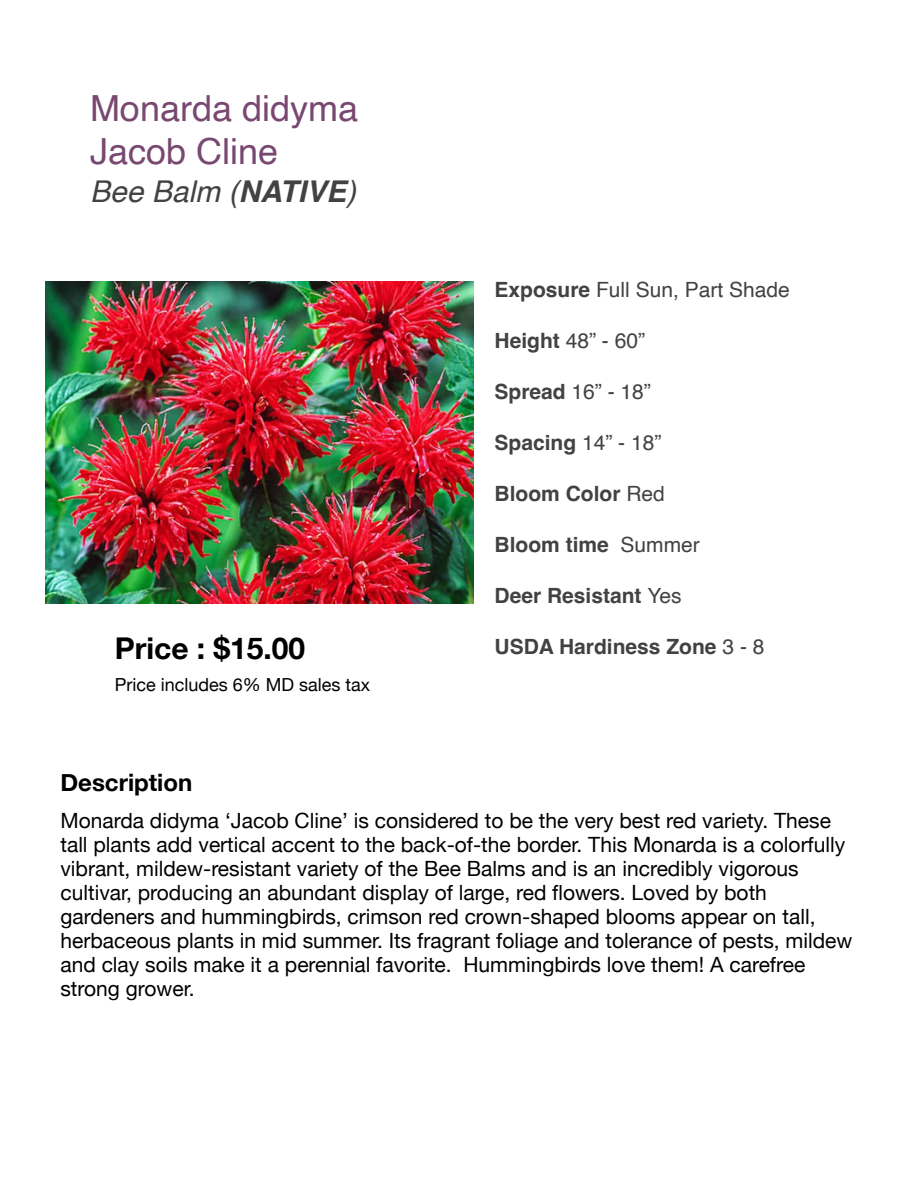
<style>
.page{position:relative;width:918px;height:1188px;background:#fff}
.page>*{position:absolute;margin:0;border:0;box-sizing:border-box;transform-origin:0 0}
.t1{font:36px/43.5px "Helvetica";color:#794871}
.t2{font:italic 30px "Helvetica";color:#424242}
.t3{font:700 30px "Helvetica Neue";color:#000}
.t4{font:700 24px "Helvetica Neue";color:#000}
.t5{font:21px/24px "Helvetica Neue";color:#000}
.t6{font:700 21px "Helvetica";color:#424242}
.t7{font:21px "Helvetica";color:#424242}
.t8{font:18px "Helvetica Neue";color:#000}
.s1{font-weight:700}
.s2{font-weight:400}
</style>
<div class="page">
<img style="left:45px;top:282px;width:428px;height:321px">
<h1 class="t1" style="left:90px;top:89px;width:270px">Monarda didyma<br>Jacob Cline</h1>
<h2 class="t2" style="left:90px;top:179px;width:268px">Bee Balm (<span class="s1">NATIVE</span>)</h2>
<h2 class="t3" style="left:115px;top:630px;width:192px">Price : $15.00</h2>
<p class="t8" style="left:115px;top:674px;width:257px">Price includes 6% MD sales tax</p>
<p class="t7" style="left:495px;top:281px;width:297px"><span class="s1">Exposure</span> Full Sun, Part Shade</p>
<p class="t7" style="left:495px;top:332px;width:152px"><span class="s1">Height</span> 48” - 60”</p>
<p class="t7" style="left:495px;top:383px;width:158px"><span class="s1">Spread</span> 16” - 18”</p>
<p class="t6" style="left:495px;top:434px;width:168px">Spacing <span class="s2">14” - 18”</span></p>
<p class="t6" style="left:495px;top:485px;width:172px">Bloom Color <span class="s2">Red</span></p>
<p class="t6" style="left:495px;top:536px;width:207px">Bloom time <span class="s2">Summer</span></p>
<p class="t6" style="left:495px;top:587px;width:189px">Deer Resistant <span class="s2">Yes</span></p>
<p class="t6" style="left:495px;top:638px;width:271px">USDA Hardiness Zone <span class="s2">3 - 8</span></p>
<p class="t4" style="left:60px;top:768px;width:133px">Description</p>
<p class="t5" style="left:60px;top:808px;width:793px">Monarda didyma ‘Jacob Cline’ is considered to be the very best red variety. These tall plants add vertical accent to the back-of-the border. This Monarda is a colorfully vibrant, mildew-resistant variety of the Bee Balms and is an incredibly vigorous cultivar, producing an abundant display of large, red flowers. Loved by both gardeners and hummingbirds, crimson red crown-shaped blooms appear on tall, herbaceous plants in mid summer. Its fragrant foliage and tolerance of pests, mildew and clay soils make it a perennial favorite. Hummingbirds love them! A carefree strong grower.</p>
</div>
